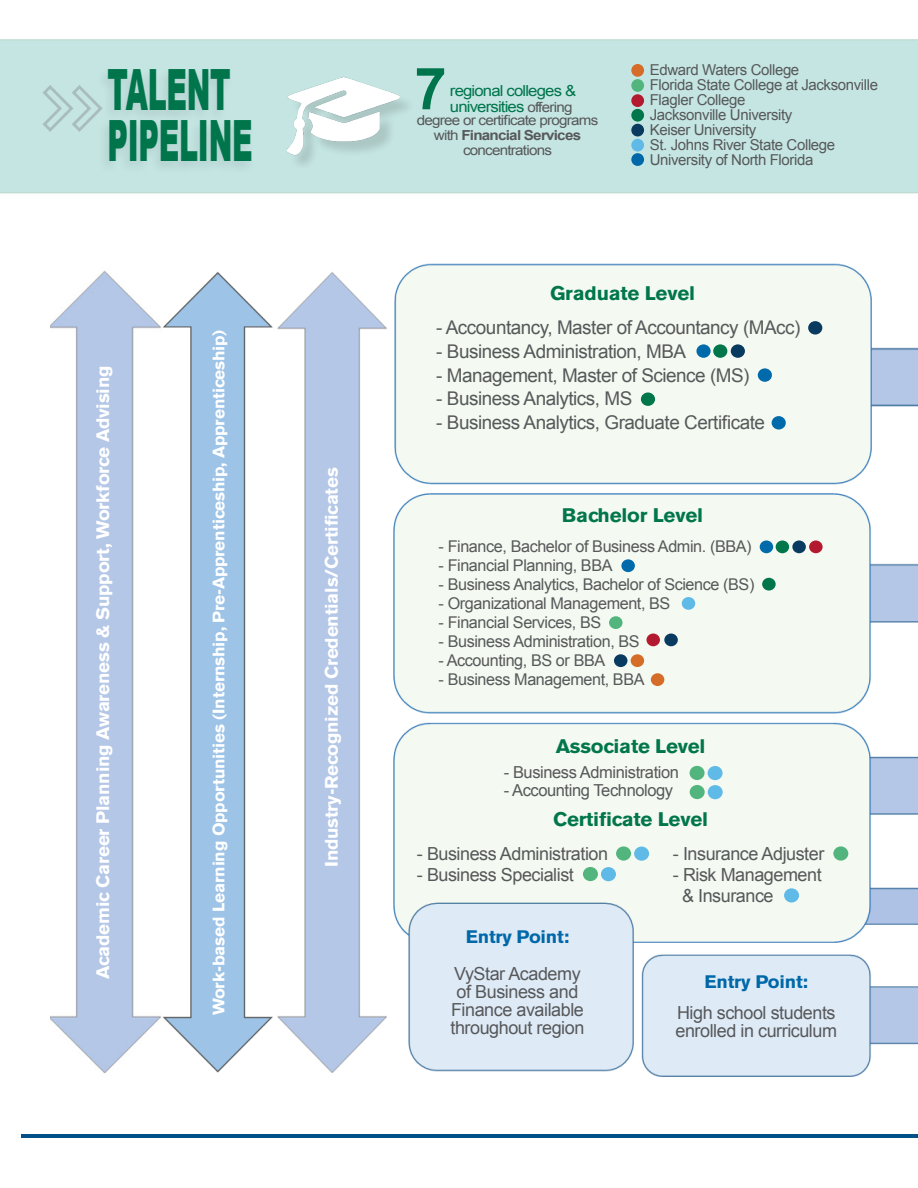
<style>
.page{position:relative;width:918px;height:1188px;background:#fff}
.page>*{position:absolute;margin:0;border:0;box-sizing:border-box;transform-origin:0 0}
.t1{font:700 58.05px "Arial";color:#00754b}
.t2{font:900 57px "Arial";letter-spacing:-.01em;color:#00754b;scale:.5 1}
.t3{font:700 19.5px "Akzidenz Grotesk BE";letter-spacing:-.01em;color:#00764a;scale:1.05 1}
.t4{font:18.9px "Arial";letter-spacing:-.025em;color:#57585a}
.t5{font:18px/18px "Arial";letter-spacing:-.025em;color:#57585a;text-align:center}
.t6{font:700 18px "Akzidenz Grotesk BE";letter-spacing:-.01em;color:#fff;scale:1.05 1}
.t7{font:700 18px "Akzidenz Grotesk BE";letter-spacing:-.01em;color:#0068a9;scale:1.05 1}
.t8{font:700 16.5px "Akzidenz Grotesk BE";letter-spacing:-.01em;color:#fff;scale:1.05 1}
.t9{font:16.5px "Arial";letter-spacing:-.025em;color:#57585a}
.t10{font:16.2px "Arial";letter-spacing:-.025em;color:#57585a}
.t11{font:15.15px "Arial";letter-spacing:-.05em;color:#00754b;scale:1.1 1}
.t12{font:15px "Arial";letter-spacing:-.025em;color:#57585a}
.t13{font:13.8px "Arial";letter-spacing:-.05em;color:#57585a;scale:1.1 1}
.t14{font:700 13.8px "Arial";letter-spacing:-.05em;color:#57585a;scale:1.1 1}
.s1{font-size:13.8px;color:#57585a}
.s2{font-weight:400}
</style>
<div class="page">
<hr style="left:22px;top:1134px;width:896px;height:4px;background:#005187">
<img style="left:163px;top:263px;width:755px;height:814px">
<img style="left:50px;top:270px;width:111px;height:803px">
<div style="left:690px;top:766px;width:15px;height:14px;background:#51b57d;border-radius:50%"></div>
<div style="left:708px;top:766px;width:15px;height:14px;background:#60bae8;border-radius:50%"></div>
<div style="left:616px;top:846px;width:15px;height:15px;background:#51b57d;border-radius:50%"></div>
<div style="left:634px;top:847px;width:15px;height:14px;background:#60bae8;border-radius:50%"></div>
<div style="left:583px;top:867px;width:15px;height:14px;background:#51b57d;border-radius:50%"></div>
<div style="left:601px;top:867px;width:15px;height:14px;background:#60bae8;border-radius:50%"></div>
<div style="left:833px;top:846px;width:15px;height:15px;background:#51b57d;border-radius:50%"></div>
<div style="left:784px;top:888px;width:15px;height:15px;background:#60bae8;border-radius:50%"></div>
<div style="left:760px;top:540px;width:13px;height:13px;background:#016aab;border-radius:50%"></div>
<div style="left:776px;top:540px;width:13px;height:13px;background:#00764a;border-radius:50%"></div>
<div style="left:621px;top:559px;width:14px;height:13px;background:#016aab;border-radius:50%"></div>
<div style="left:762px;top:578px;width:14px;height:13px;background:#00764a;border-radius:50%"></div>
<div style="left:682px;top:597px;width:13px;height:13px;background:#60bae8;border-radius:50%"></div>
<div style="left:609px;top:616px;width:14px;height:13px;background:#51b57d;border-radius:50%"></div>
<div style="left:646px;top:634px;width:14px;height:12px;background:#b41a2f;border-radius:50%"></div>
<div style="left:792px;top:540px;width:14px;height:13px;background:#093a5f;border-radius:50%"></div>
<div style="left:664px;top:634px;width:14px;height:12px;background:#093a5f;border-radius:50%"></div>
<div style="left:614px;top:654px;width:13px;height:13px;background:#093a5f;border-radius:50%"></div>
<div style="left:631px;top:654px;width:13px;height:13px;background:#d56d29;border-radius:50%"></div>
<div style="left:651px;top:673px;width:13px;height:13px;background:#d56d29;border-radius:50%"></div>
<div style="left:808px;top:321px;width:14px;height:14px;background:#093a5f;border-radius:50%"></div>
<div style="left:696px;top:344px;width:15px;height:14px;background:#016aab;border-radius:50%"></div>
<div style="left:713px;top:344px;width:14px;height:14px;background:#00764a;border-radius:50%"></div>
<div style="left:731px;top:344px;width:14px;height:14px;background:#093a5f;border-radius:50%"></div>
<div style="left:758px;top:368px;width:14px;height:14px;background:#016aab;border-radius:50%"></div>
<div style="left:641px;top:392px;width:14px;height:14px;background:#00764a;border-radius:50%"></div>
<div style="left:772px;top:416px;width:14px;height:14px;background:#016aab;border-radius:50%"></div>
<div style="left:809px;top:540px;width:14px;height:13px;background:#b41a2f;border-radius:50%"></div>
<div style="left:0;top:39px;width:918px;height:155px;background:#c4e5e2"></div>
<svg style="left:41px;top:83px;width:54px;height:51px;background:#bddbd9"></svg>
<div style="left:289px;top:79px;width:126px;height:92px;background:#c4e5e2"></div>
<img style="left:286px;top:59px;width:114px;height:114px">
<div style="left:95px;top:66px;width:161px;height:109px;background:#bdddda"></div>
<div style="left:690px;top:785px;width:15px;height:14px;background:#51b57d;border-radius:50%"></div>
<div style="left:708px;top:785px;width:15px;height:14px;background:#60bae8;border-radius:50%"></div>
<div style="left:631px;top:124px;width:13px;height:13px;background:#093a5f;border-radius:50%"></div>
<div style="left:631px;top:109px;width:13px;height:13px;background:#00764a;border-radius:50%"></div>
<div style="left:631px;top:94px;width:13px;height:13px;background:#b41a2f;border-radius:50%"></div>
<div style="left:631px;top:153px;width:13px;height:13px;background:#0068a9;border-radius:50%"></div>
<div style="left:631px;top:139px;width:13px;height:13px;background:#60bae8;border-radius:50%"></div>
<div style="left:631px;top:79px;width:13px;height:13px;background:#51b57d;border-radius:50%"></div>
<div style="left:631px;top:64px;width:13px;height:13px;background:#d56d29;border-radius:50%"></div>
<p class="t2" style="left:108px;top:49px;width:248px">TALENT</p>
<p class="t2" style="left:108px;top:99px;width:292px">PIPELINE</p>
<p class="t6" style="left:93px;top:979px;width:586px;rotate:-90deg">Academic Career Planning Awareness &amp; Support, Workforce Advising</p>
<p class="t8" style="left:209px;top:1015px;width:655px;rotate:-90deg">Work-based Learning Opportunities (Internship, Pre-Apprenticeship, Apprenticeship)</p>
<p class="t6" style="left:321px;top:867px;width:382px;rotate:-90deg">Industry-Recognized Credentials/Certificates</p>
<p class="t1" style="left:414px;top:51px;width:34px">7</p>
<p class="t11" style="left:450px;top:81px;width:116px">regional colleges &amp;</p>
<p class="t11" style="left:450px;top:96px;width:113px">universities <span class="s1">offering</span></p>
<p class="t13" style="left:417px;top:111px;width:166px">degree or certificate programs</p>
<p class="t14" style="left:434px;top:126px;width:135px"><span class="s2">with</span> Financial Services</p>
<p class="t13" style="left:463px;top:141px;width:82px">concentrations</p>
<p class="t12" style="left:650px;top:60px;width:151px">Edward Waters College</p>
<p class="t12" style="left:650px;top:75px;width:230px">Florida State College at Jacksonville</p>
<p class="t12" style="left:650px;top:90px;width:97px">Flagler College</p>
<p class="t12" style="left:650px;top:105px;width:144px">Jacksonville University</p>
<p class="t12" style="left:650px;top:120px;width:108px">Keiser University</p>
<p class="t12" style="left:650px;top:135px;width:187px">St. Johns River State College</p>
<p class="t12" style="left:650px;top:150px;width:165px">University of North Florida</p>
<p class="t3" style="left:550px;top:282px;width:140px">Graduate Level</p>
<p class="t4" style="left:436px;top:315px;width:366px">- Accountancy, Master of Accountancy (MAcc)</p>
<p class="t4" style="left:436px;top:339px;width:251px">- Business Administration, MBA</p>
<p class="t4" style="left:436px;top:363px;width:315px">- Management, Master of Science (MS)</p>
<p class="t4" style="left:436px;top:386px;width:198px">- Business Analytics, MS</p>
<p class="t4" style="left:436px;top:410px;width:330px">- Business Analytics, Graduate Certificate</p>
<p class="t3" style="left:562px;top:504px;width:136px">Bachelor Level</p>
<p class="t10" style="left:439px;top:536px;width:315px">- Finance, Bachelor of Business Admin. (BBA)</p>
<p class="t10" style="left:439px;top:555px;width:175px">- Financial Planning, BBA</p>
<p class="t10" style="left:439px;top:574px;width:317px">- Business Analytics, Bachelor of Science (BS)</p>
<p class="t10" style="left:439px;top:593px;width:233px">- Organizational Management, BS</p>
<p class="t10" style="left:439px;top:612px;width:164px">- Financial Services, BS</p>
<p class="t10" style="left:439px;top:630px;width:203px">- Business Administration, BS</p>
<p class="t10" style="left:439px;top:649px;width:168px">- Accounting, BS or BBA</p>
<p class="t10" style="left:439px;top:668px;width:207px">- Business Management, BBA</p>
<p class="t3" style="left:556px;top:735px;width:144px">Associate Level</p>
<p class="t9" style="left:504px;top:762px;width:177px">- Business Administration</p>
<p class="t9" style="left:504px;top:780px;width:171px">- Accounting Technology</p>
<p class="t3" style="left:553px;top:808px;width:149px">Certificate Level</p>
<p class="t5" style="left:417px;top:844px;width:193px">- Business Administration</p>
<p class="t5" style="left:417px;top:865px;width:159px">- Business Specialist</p>
<p class="t7" style="left:466px;top:926px;width:100px">Entry Point:</p>
<p class="t5" style="left:451px;top:964px;width:135px">VyStar Academy of Business and<br>Finance available throughout region</p>
<p class="t5" style="left:673px;top:844px;width:153px">- Insurance Adjuster</p>
<p class="t5" style="left:673px;top:865px;width:150px">- Risk Management</p>
<p class="t5" style="left:682px;top:886px;width:93px">&amp; Insurance</p>
<p class="t7" style="left:705px;top:972px;width:100px">Entry Point:</p>
<p class="t5" style="left:676px;top:1004px;width:163px;text-align:left">High school students enrolled in curriculum</p>
</div>
